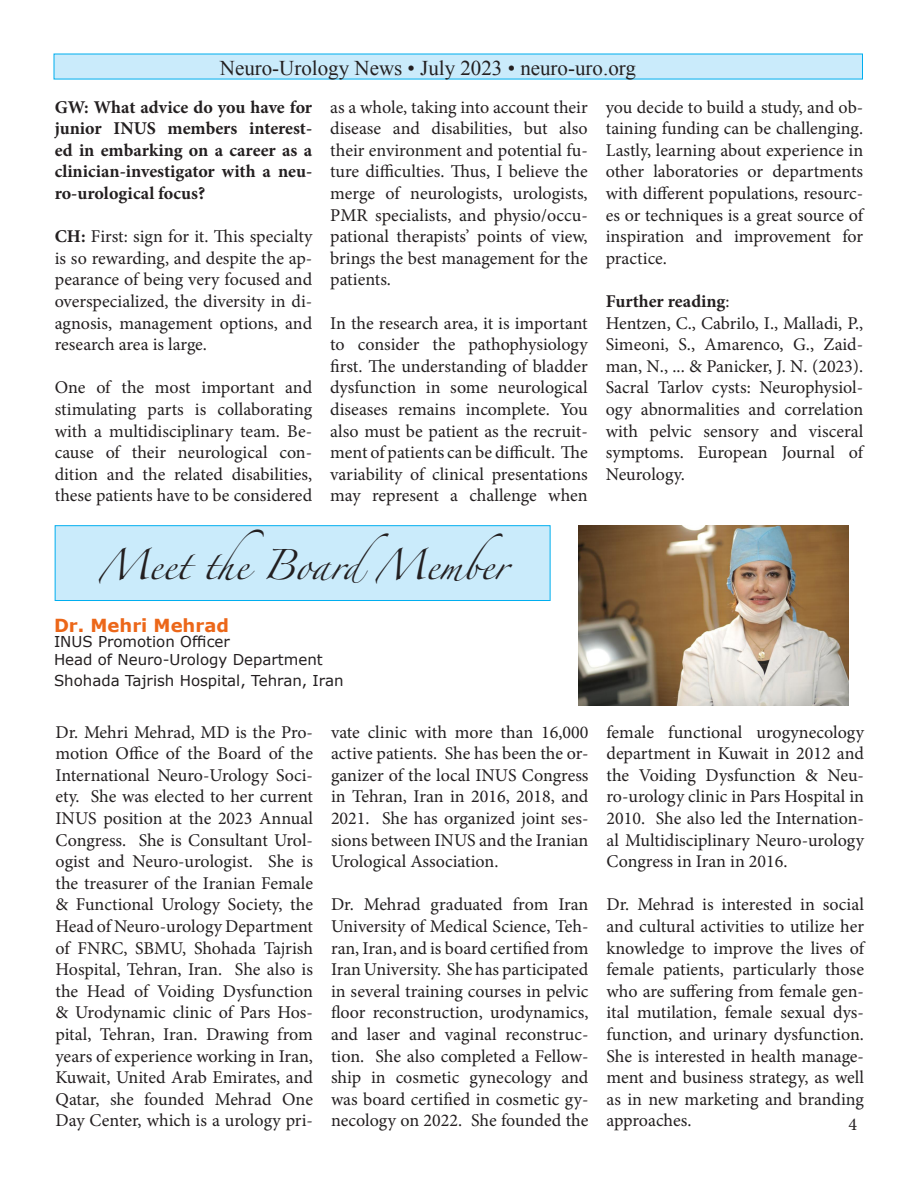
<style>
.page{position:relative;width:918px;height:1188px;background:#fff}
.page>*{position:absolute;margin:0;border:0;box-sizing:border-box;transform-origin:0 0}
.t1{font:27px "Zapfino";color:#231f20}
.t2{font:21px "Times New Roman";color:#231f20}
.t3{font:18px/21.6px "Minion Pro";color:#231f20;text-align:justify}
.t4{font:700 18px/21.6px "Minion Pro";color:#231f20;text-align:justify}
.t5{font:700 18px "Verdana";color:#ec6719}
.t6{font:15px "Verdana";color:#231f20}
.s1{font-weight:700}
.s2{font-weight:400}
</style>
<div class="page">
<div style="left:54px;top:54px;width:809px;height:25px;background:#caebfb"></div>
<div style="left:55px;top:526px;width:495px;height:75px;background:#caebfb"></div>
<div style="left:55px;top:525px;width:495px;height:76px;border:1px solid #00aeef"></div>
<img style="left:578px;top:525px;width:271px;height:180px">
<p class="t2" style="left:220px;top:53px;width:418px">Neuro-Urology News • July 2023 • neuro-uro.org</p>
<p class="t4" style="left:55px;top:96px;width:259px">GW: What advice do you have for junior INUS members interest&shy;ed in embarking on a career as a clinician-investigator with a neu&shy;ro-urological focus?</p>
<p class="t3" style="left:55px;top:226px;width:259px"><span class="s1">CH:</span> First: sign for it. This specialty is so rewarding, and despite the ap&shy;pearance of being very focused and overspecialized, the diversity in di&shy;agnosis, management options, and research area is large.</p>
<p class="t3" style="left:55px;top:377px;width:259px">One of the most important and stimulating parts is collaborating with a multidisciplinary team. Be&shy;cause of their neurological con&shy;dition and the related disabilities, these patients have to be considered</p>
<p class="t3" style="left:330px;top:96px;width:259px">as a whole, taking into account their disease and disabilities, but also their environment and potential fu&shy;ture difficulties. Thus, I believe the merge of neurologists, urologists, PMR specialists, and physio/occu&shy;pational therapists’ points of view, brings the best management for the patients.</p>
<p class="t3" style="left:330px;top:312px;width:259px">In the research area, it is important to consider the pathophysiology first. The understanding of bladder dysfunction in some neurological diseases remains incomplete. You also must be patient as the recruit&shy;ment of patients can be difficult. The variability of clinical presentations may represent a challenge when</p>
<p class="t1" style="left:98px;top:554px;width:411px">Meet the BoardMember</p>
<p class="t5" style="left:54px;top:614px;width:177px">Dr. Mehri Mehrad</p>
<p class="t6" style="left:54px;top:632px;width:177px">INUS Promotion Officer</p>
<p class="t6" style="left:54px;top:650px;width:270px">Head of Neuro-Urology Department</p>
<p class="t6" style="left:54px;top:671px;width:291px">Shohada Tajrish Hospital, Tehran, Iran</p>
<p class="t3" style="left:56px;top:721px;width:259px">Dr. Mehri Mehrad, MD is the Pro&shy;motion Office of the Board of the International Neuro-Urology Soci&shy;ety. She was elected to her current INUS position at the 2023 Annual Congress. She is Consultant Urol&shy;ogist and Neuro-urologist. She is the treasurer of the Iranian Female &amp; Functional Urology Society, the Head of Neuro-urology Department of FNRC, SBMU, Shohada Tajrish Hospital, Tehran, Iran. She also is the Head of Voiding Dysfunction &amp; Urodynamic clinic of Pars Hos&shy;pital, Tehran, Iran. Drawing from years of experience working in Iran, Kuwait, United Arab Emirates, and Qatar, she founded Mehrad One Day Center, which is a urology pri-</p>
<p class="t3" style="left:331px;top:721px;width:259px">vate clinic with more than 16,000 active patients. She has been the or&shy;ganizer of the local INUS Congress in Tehran, Iran in 2016, 2018, and 2021. She has organized joint ses&shy;sions between INUS and the Iranian Urological Association.</p>
<p class="t3" style="left:331px;top:894px;width:259px">Dr. Mehrad graduated from Iran University of Medical Science, Teh&shy;ran, Iran, and is board certified from Iran University. She has participated in several training courses in pelvic floor reconstruction, urodynamics, and laser and vaginal reconstruc&shy;tion. She also completed a Fellow&shy;ship in cosmetic gynecology and was board certified in cosmetic gy&shy;necology on 2022. She founded the</p>
<p class="t3" style="left:606px;top:96px;width:259px">you decide to build a study, and ob&shy;taining funding can be challenging.<br>Lastly, learning about experience in other laboratories or departments with different populations, resourc&shy;es or techniques is a great source of inspiration and improvement for practice.</p>
<p class="t4" style="left:606px;top:290px;width:125px">Further reading<span class="s2">:</span></p>
<p class="t3" style="left:606px;top:312px;width:259px">Hentzen, C., Cabrilo, I., Malladi, P., Simeoni, S., Amarenco, G., Zaid&shy;man, N., ... &amp; Panicker, J. N. (2023).<br>Sacral Tarlov cysts: Neurophysiol&shy;ogy abnormalities and correlation with pelvic sensory and visceral symptoms. European Journal of Neurology.</p>
<p class="t3" style="left:606px;top:721px;width:259px">female functional urogynecology department in Kuwait in 2012 and the Voiding Dysfunction &amp; Neu&shy;ro-urology clinic in Pars Hospital in 2010. She also led the Internation&shy;al Multidisciplinary Neuro-urology Congress in Iran in 2016.</p>
<p class="t3" style="left:606px;top:894px;width:259px">Dr. Mehrad is interested in social and cultural activities to utilize her knowledge to improve the lives of female patients, particularly those who are suffering from female gen&shy;ital mutilation, female sexual dys&shy;function, and urinary dysfunction.<br>She is interested in health manage&shy;ment and business strategy, as well as in new marketing and branding approaches.</p>
<p class="t3" style="left:849px;top:1113px;width:10px">4</p>
</div>
